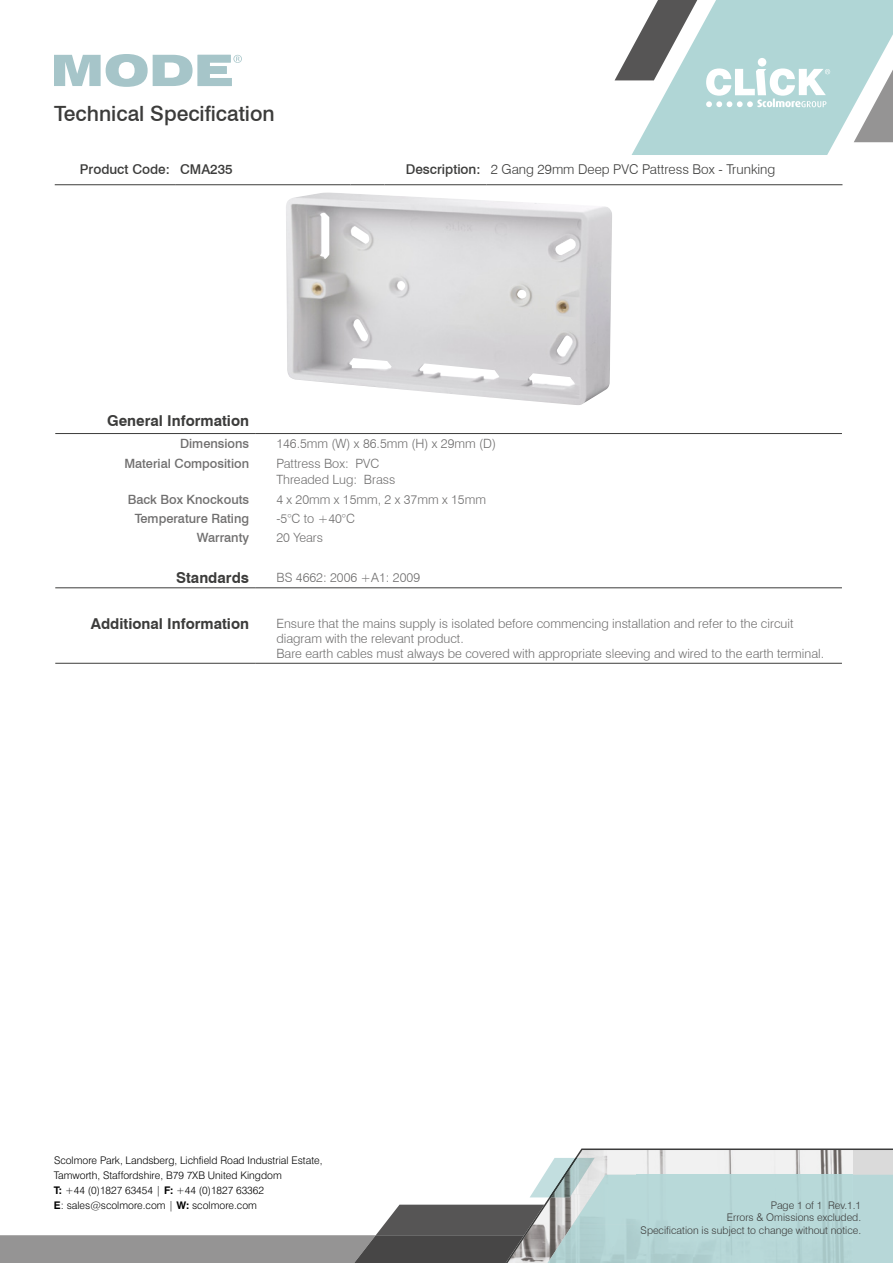
<style>
.page{position:relative;width:893px;height:1263px;background:#fff}
.page>*{position:absolute;margin:0;border:0;box-sizing:border-box;transform-origin:0 0}
.t1{font:500 21px "Swiss 721 BT";color:#3c3c3b}
.t2{font:700 15px "Swiss 721 BT";color:#3c3c3b}
.t3{font:300 13.5px "Swiss 721 BT";color:#3c3c3b}
.t4{font:500 13.5px "Swiss 721 BT";color:#3c3c3b}
.t5{font:300 12.75px/15.3px "Swiss 721 BT";color:#706f6f}
.t6{font:500 12.75px "Swiss 721 BT";color:#706f6f}
.t7{font:300 10.5px/15px "Swiss 721 BT";color:#000}
.t8{font:300 10.5px/12.6px "Swiss 721 BT";color:#3c3c3b;text-align:right}
.s1{font-weight:500}
.s2{font-weight:700}
</style>
<div class="page">
<svg style="left:54px;top:54px;width:188px;height:33px"></svg>
<svg style="left:0;top:1148px;width:893px;height:115px"></svg>
<svg style="left:615px;top:0;width:278px;height:155px"></svg>
<hr style="left:55px;top:184px;width:121px;height:1px;background:#3c3c3b">
<hr style="left:176px;top:184px;width:174px;height:1px;background:#3c3c3b">
<hr style="left:350px;top:184px;width:34px;height:1px;background:#3c3c3b">
<hr style="left:384px;top:184px;width:103px;height:1px;background:#3c3c3b">
<hr style="left:487px;top:184px;width:355px;height:1px;background:#3c3c3b">
<hr style="left:55px;top:433px;width:200px;height:1px;background:#3c3c3b">
<hr style="left:255px;top:433px;width:587px;height:1px;background:#3c3c3b">
<hr style="left:55px;top:587px;width:200px;height:1px;background:#3c3c3b">
<hr style="left:255px;top:587px;width:587px;height:1px;background:#3c3c3b">
<hr style="left:55px;top:663px;width:200px;height:1px;background:#3c3c3b">
<hr style="left:255px;top:663px;width:587px;height:1px;background:#3c3c3b">
<img style="left:286px;top:192px;width:326px;height:213px">
<h1 class="t1" style="left:54px;top:101px;width:222px">Technical Specification</h1>
<p class="t4" style="left:80px;top:161px;width:154px">Product Code: CMA235</p>
<p class="t3" style="left:406px;top:161px;width:371px"><span class="s1">Description:</span> 2 Gang 29mm Deep PVC Pattress Box - Trunking</p>
<p class="t2" style="left:107px;top:412px;width:144px">General Information</p>
<p class="t6" style="left:180px;top:436px;width:71px">Dimensions</p>
<p class="t5" style="left:276px;top:436px;width:221px">146.5mm (W) x 86.5mm (H) x 29mm (D)</p>
<p class="t6" style="left:124px;top:456px;width:126px">Material Composition</p>
<p class="t5" style="left:276px;top:456px;width:120px">Pattress Box: PVC<br>Threaded Lug: Brass</p>
<p class="t6" style="left:128px;top:492px;width:123px">Back Box Knockouts</p>
<p class="t5" style="left:276px;top:492px;width:211px">4 x 20mm x 15mm, 2 x 37mm x 15mm</p>
<p class="t6" style="left:135px;top:511px;width:116px">Temperature Rating</p>
<p class="t5" style="left:276px;top:511px;width:80px">-5°C to +40°C</p>
<p class="t6" style="left:197px;top:530px;width:54px">Warranty</p>
<p class="t5" style="left:276px;top:530px;width:48px">20 Years</p>
<p class="t2" style="left:176px;top:568px;width:74px">Standards</p>
<p class="t5" style="left:276px;top:570px;width:145px">BS 4662: 2006 +A1: 2009</p>
<p class="t2" style="left:91px;top:615px;width:160px">Additional Information</p>
<p class="t5" style="left:276px;top:615px;width:549px">Ensure that the mains supply is isolated before commencing installation and refer to the circuit diagram with the relevant product.<br>Bare earth cables must always be covered with appropriate sleeving and wired to the earth terminal.</p>
<p class="t7" style="left:54px;top:1153px;width:270px">Scolmore Park, Landsberg, Lichfield Road Industrial Estate, Tamworth, Staffordshire, B79 7XB United Kingdom<br><span class="s2">T:</span> +44 (0)1827 63454 | <span class="s2">F:</span> +44 (0)1827 63362<br><span class="s2">E</span>: sales@scolmore.com | <span class="s2">W:</span> scolmore.com</p>
<p class="t8" style="left:641px;top:1199px;width:222px">Page 1 of 1 Rev.1.1<br>Errors &amp; Omissions excluded.<br>Specification is subject to change without notice.</p>
</div>
